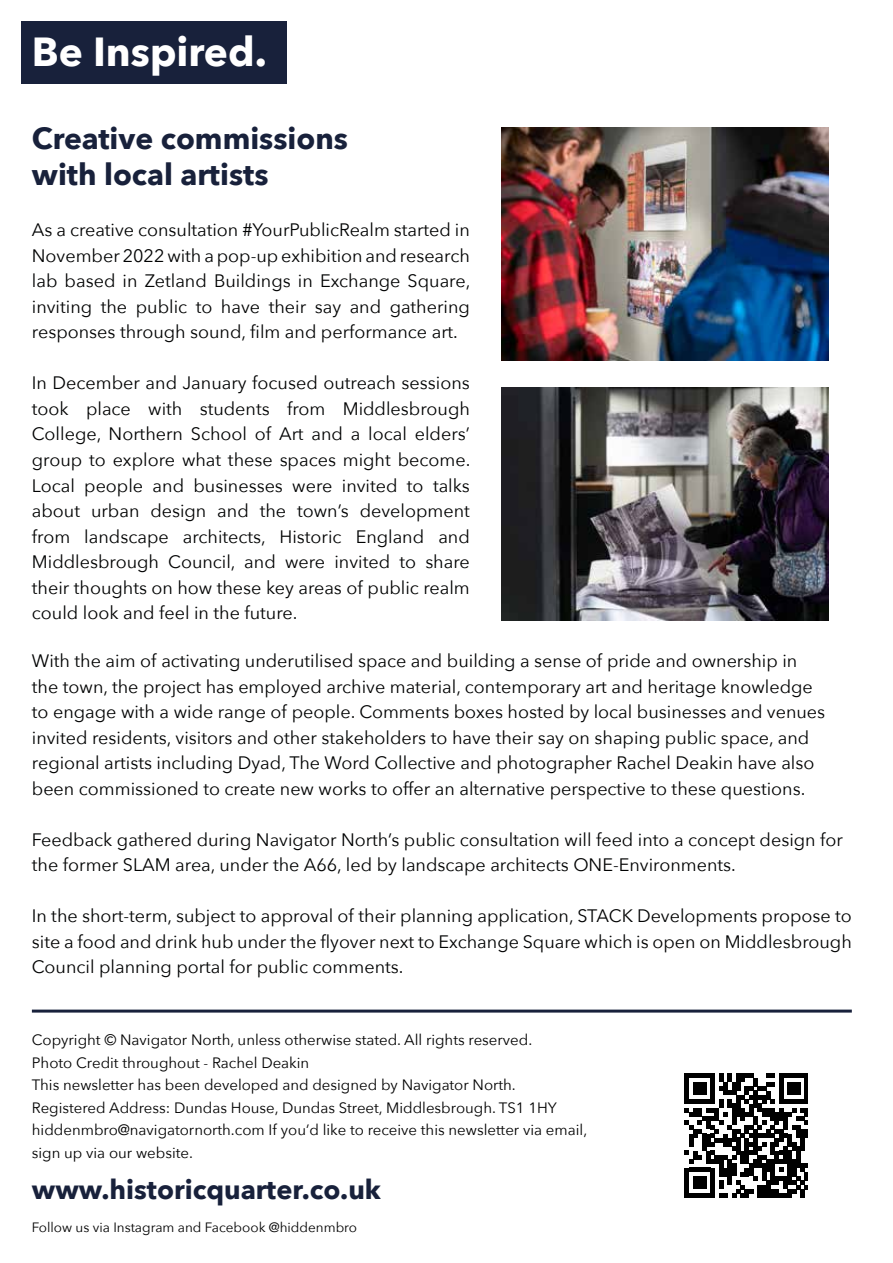
<style>
.page{position:relative;width:893px;height:1263px;background:#fff}
.page>*{position:absolute;margin:0;border:0;box-sizing:border-box;transform-origin:0 0}
.t1{font:700 40.5px "Avenir Next";color:#fff}
.t2{font:700 30px/36px "Avenir Next";color:#18213b}
.t3{font:700 27px "Avenir Next";color:#18213b}
.t4{font:18px/25.5px "Avenir Next";color:#010202;text-align:justify}
.t5{font:15px/22.5px "Avenir Next";color:#000}
.t6{font:13.5px "Avenir Next";color:#000}
</style>
<div class="page">
<hr style="left:32px;top:1009px;width:820px;height:3px;background:#18213b">
<svg style="left:685px;top:1073px;width:123px;height:125px"></svg>
<div style="left:21px;top:21px;width:266px;height:63px;background:#18213b"></div>
<img style="left:502px;top:128px;width:327px;height:233px">
<img style="left:502px;top:388px;width:327px;height:233px">
<h1 class="t1" style="left:32px;top:17px;width:236px">Be Inspired.</h1>
<h2 class="t2" style="left:32px;top:120px;width:318px">Creative commissions with local artists</h2>
<p class="t4" style="left:32px;top:217px;width:440px">As a creative consultation #YourPublicRealm started in November 2022 with a pop-up exhibition and research lab based in Zetland Buildings in Exchange Square, inviting the public to have their say and gathering responses through sound, film and performance art.</p>
<p class="t4" style="left:32px;top:370px;width:440px">In December and January focused outreach sessions took place with students from Middlesbrough College, Northern School of Art and a local elders’ group to explore what these spaces might become.<br>Local people and businesses were invited to talks about urban design and the town’s development from landscape architects, Historic England and Middlesbrough Council, and were invited to share their thoughts on how these key areas of public realm could look and feel in the future.</p>
<p class="t4" style="left:32px;top:648px;width:795px;text-align:left">With the aim of activating underutilised space and building a sense of pride and ownership in the town, the project has employed archive material, contemporary art and heritage knowledge to engage with a wide range of people. Comments boxes hosted by local businesses and venues invited residents, visitors and other stakeholders to have their say on shaping public space, and regional artists including Dyad, The Word Collective and photographer Rachel Deakin have also been commissioned to create new works to offer an alternative perspective to these questions.</p>
<p class="t4" style="left:32px;top:826px;width:813px">Feedback gathered during Navigator North’s public consultation will feed into a concept design for the former SLAM area, under the A66, led by landscape architects ONE-Environments.</p>
<p class="t4" style="left:32px;top:903px;width:821px">In the short-term, subject to approval of their planning application, STACK Developments propose to site a food and drink hub under the flyover next to Exchange Square which is open on Middlesbrough Council planning portal for public comments.</p>
<p class="t5" style="left:32px;top:1028px;width:557px">Copyright © Navigator North, unless otherwise stated. All rights reserved.<br>Photo Credit throughout - Rachel Deakin<br>This newsletter has been developed and designed by Navigator North.<br>Registered Address: Dundas House, Dundas Street, Middlesbrough. TS1 1HY hiddenmbro@navigatornorth.com If you’d like to receive this newsletter via email, sign up via our website.</p>
<h3 class="t3" style="left:32px;top:1166px;width:351px">www.historicquarter.co.uk</h3>
<p class="t6" style="left:32px;top:1215px;width:327px">Follow us via Instagram and Facebook @hiddenmbro</p>
</div>
